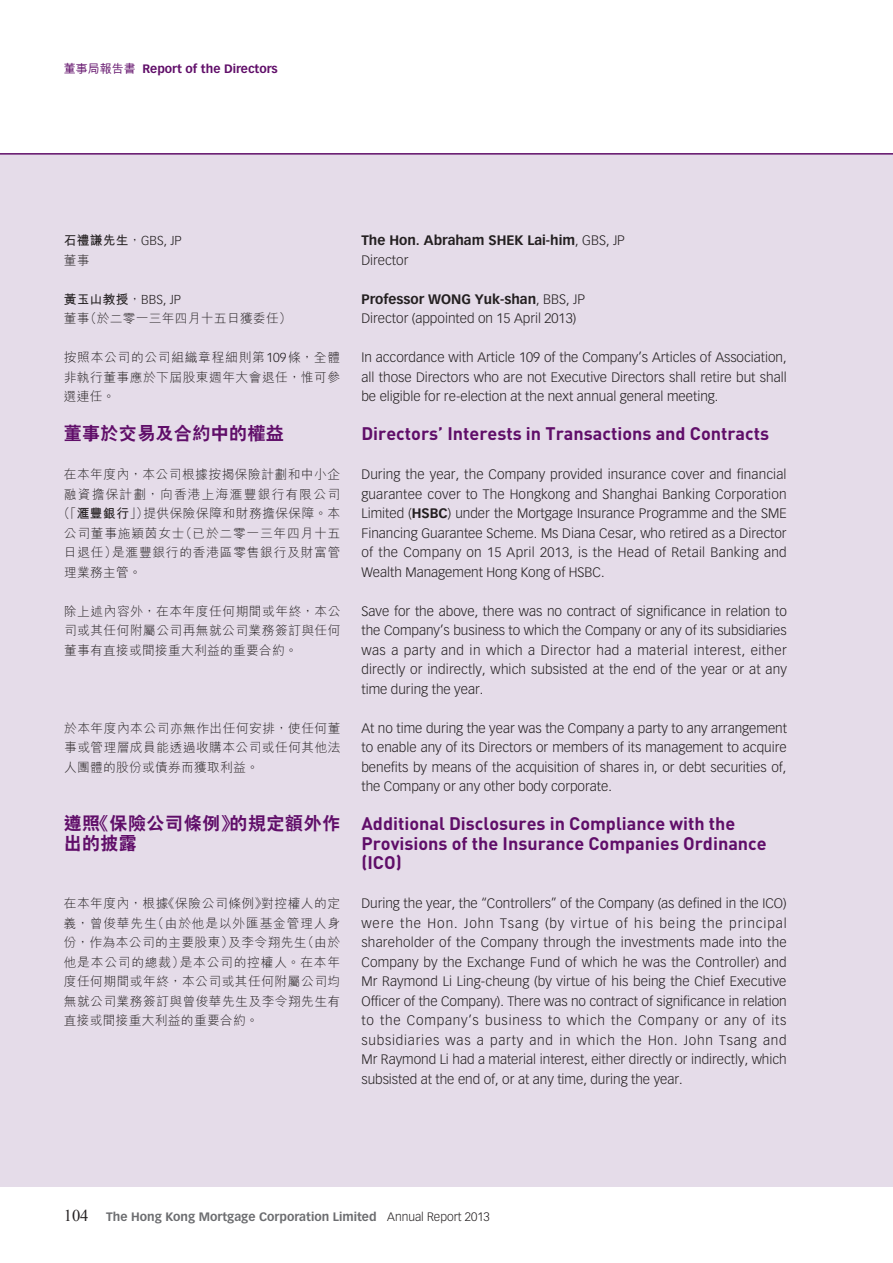
<style>
.page{position:relative;width:893px;height:1263px;background:#fff}
.page>*{position:absolute;margin:0;border:0;box-sizing:border-box;transform-origin:0 0}
.t1{font:700 18px/19.5px "DIN";color:#600e69}
.t2{font:800 18px/19.5px "C Hei 2 HK";letter-spacing:.02em;color:#600e69}
.t3{font:300 13.5px/19.5px "Vectora LT Std";color:#231f20;text-align:justify}
.t4{font:700 13.5px/19.5px "Vectora LT Std";color:#231f20}
.t5{font:300 12.75px/19.5px "M Hei HK";letter-spacing:.035em;color:#231f20;text-align:justify}
.t6{font:300 12.75px "M Hei HK";letter-spacing:.06em;color:#231f20}
.t7{font:300 12.75px "M Hei HK";letter-spacing:.055em;color:#231f20}
.t8{font:300 12.75px "M Hei HK";letter-spacing:.095em;color:#231f20}
.t9{font:300 12.75px/19.5px "Vectora LT Std";color:#231f20}
.t10{font:700 12px "Vectora LT Std";color:#6c6d70}
.t11{font:700 12px "Vectora LT Std";color:#600e69}
.s1{font-family:"M Hei HK";font-weight:500}
.s2{font-family:"M Hei HK";font-weight:700}
.s3{font-family:"M Hei HK"}
.s4{font-weight:700}
.s5{font-family:"Vectora LT Std"}
.s6{font-weight:300}
.s7{font-family:"Times New Roman";font-weight:400;font-size:16.5px;color:#231f20}
.s8{font-weight:300;color:#231f20}
</style>
<div class="page">
<div style="left:0;top:154px;width:893px;height:1032px;background:#e5dce9"></div>
<hr style="left:0;top:153px;width:893px;height:2px;background:#600e69">
<p class="t11" style="left:64px;top:62px;width:215px"><span class="s1">董事局報告書</span> Report of the Directors</p>
<p class="t9" style="left:64px;top:231px;width:119px"><span class="s2">石禮謙先生</span><span class="s3">，</span>GBS, JP<span class="s3">董事</span></p>
<p class="t5" style="left:64px;top:289px;width:229px"><span class="s4">黃玉山教授</span>，<span class="s5">BBS, JP<br></span>董事（於二零一三年四月十五日獲委任）</p>
<p class="t5" style="left:64px;top:348px;width:278px">按照本公司的公司組織章程細則第<span class="s5">109</span>條，全體非執行董事應於下屆股東週年大會退任，惟可參選連任。</p>
<h2 class="t2" style="left:64px;top:424px;width:221px">董事於交易及合約中的權益</h2>
<p class="t5" style="left:64px;top:465px;width:278px">在本年度內，本公司根據按揭保險計劃和中小企</p>
<p class="t8" style="left:64px;top:488px;width:278px">融資擔保計劃，向香港上海滙豐銀行有限公司</p>
<p class="t5" style="left:57px;top:504px;width:284px">（「<span class="s4">滙豐銀行</span>」）提供保險保障和財務擔保保障。本</p>
<p class="t6" style="left:64px;top:527px;width:278px">公司董事施穎茵女士（已於二零一三年四月十五</p>
<p class="t7" style="left:64px;top:546px;width:278px">日退任）是滙豐銀行的香港區零售銀行及財富管</p>
<p class="t5" style="left:64px;top:562px;width:79px">理業務主管。</p>
<p class="t5" style="left:64px;top:601px;width:278px">除上述內容外，在本年度任何期間或年終，本公司或其任何附屬公司再無就公司業務簽訂與任何董事有直接或間接重大利益的重要合約。</p>
<p class="t5" style="left:64px;top:718px;width:278px">於本年度內本公司亦無作出任何安排，使任何董事或管理層成員能透過收購本公司或任何其他法人團體的股份或債券而獲取利益。</p>
<h2 class="t2" style="left:64px;top:814px;width:278px">遵照《保險公司條例》的規定額外作出的披露</h2>
<p class="t5" style="left:64px;top:894px;width:278px">在本年度內，根據《保險公司條例》對控權人的定義，曾俊華先生（由於他是以外匯基金管理人身份，作為本公司的主要股東）及李令翔先生（由於他是本公司的總裁）是本公司的控權人。在本年度任何期間或年終，本公司或其任何附屬公司均無就公司業務簽訂與曾俊華先生及李令翔先生有直接或間接重大利益的重要合約。</p>
<p class="t4" style="left:361px;top:231px;width:265px">The Hon. Abraham SHEK Lai-him<span class="s6">, GBS, JP<br>Director</span></p>
<p class="t3" style="left:361px;top:289px;width:225px"><span class="s4">Professor WONG Yuk-shan</span>, BBS, JP<br>Director (appointed on 15 April 2013)</p>
<p class="t3" style="left:361px;top:348px;width:427px">In accordance with Article 109 of the Company’s Articles of Association, all those Directors who are not Executive Directors shall retire but shall be eligible for re-election at the next annual general meeting.</p>
<h2 class="t1" style="left:361px;top:423px;width:409px">Directors’ Interests in Transactions and Contracts</h2>
<p class="t3" style="left:361px;top:465px;width:427px">During the year, the Company provided insurance cover and financial guarantee cover to The Hongkong and Shanghai Banking Corporation Limited (<span class="s4">HSBC</span>) under the Mortgage Insurance Programme and the SME Financing Guarantee Scheme. Ms Diana Cesar, who retired as a Director of the Company on 15 April 2013, is the Head of Retail Banking and Wealth Management Hong Kong of HSBC.</p>
<p class="t3" style="left:361px;top:601px;width:427px">Save for the above, there was no contract of significance in relation to the Company’s business to which the Company or any of its subsidiaries was a party and in which a Director had a material interest, either directly or indirectly, which subsisted at the end of the year or at any time during the year.</p>
<p class="t3" style="left:361px;top:718px;width:427px">At no time during the year was the Company a party to any arrangement to enable any of its Directors or members of its management to acquire benefits by means of the acquisition of shares in, or debt securities of, the Company or any other body corporate.</p>
<h2 class="t1" style="left:361px;top:813px;width:407px">Additional Disclosures in Compliance with the<br>Provisions of the Insurance Companies Ordinance (ICO)</h2>
<p class="t3" style="left:361px;top:894px;width:427px">During the year, the “Controllers” of the Company (as defined in the ICO) were the Hon. John Tsang (by virtue of his being the principal shareholder of the Company through the investments made into the Company by the Exchange Fund of which he was the Controller) and Mr Raymond Li Ling-cheung (by virtue of his being the Chief Executive Officer of the Company). There was no contract of significance in relation to the Company’s business to which the Company or any of its subsidiaries was a party and in which the Hon. John Tsang and Mr Raymond Li had a material interest, either directly or indirectly, which subsisted at the end of, or at any time, during the year.</p>
<p class="t10" style="left:64px;top:1209px;width:428px"><span class="s7">104</span> The Hong Kong Mortgage Corporation Limited <span class="s8">Annual Report 2013</span></p>
</div>
